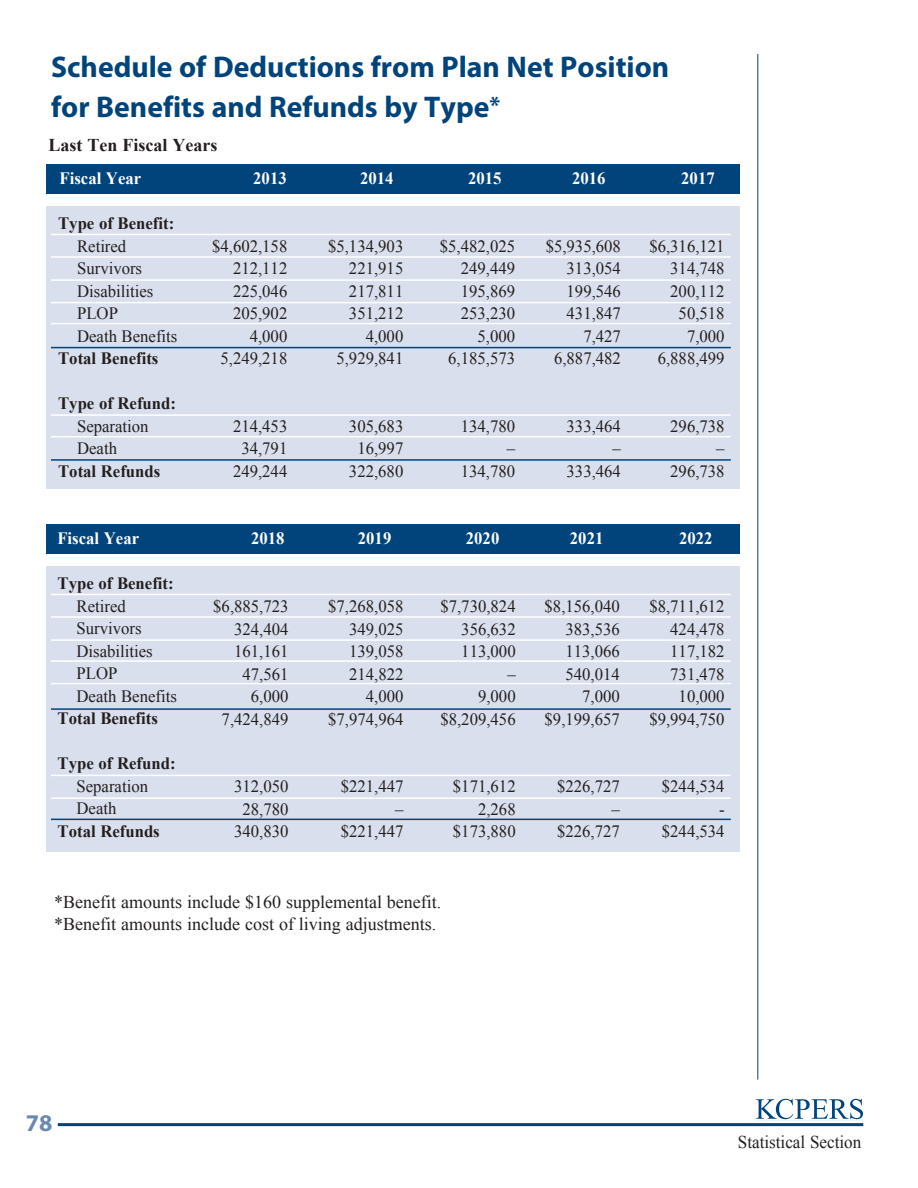
<style>
.page{position:relative;width:918px;height:1188px;background:#fff}
.page>*{position:absolute;margin:0;border:0;box-sizing:border-box;transform-origin:0 0}
.t1{font:700 30px/40.5px "Myriad Pro";color:#00447b}
.t2{font:700 24px "Myriad Pro";color:#6988b2}
.t3{font:18px "Times New Roman";color:#231f20}
.t4{font:18px "Times New Roman";color:#231f20;scale:.95 1}
.t5{font:700 18px "Times New Roman";color:#231f20}
.t6{font:17.25px "Times New Roman";color:#231f20}
.t7{font:700 17.25px "Times New Roman";color:#231f20}
.t8{font:700 17.25px "Times New Roman";color:#fff}
.s1{font-size:24px}
</style>
<div class="page">
<svg style="left:756px;top:1099px;width:107px;height:20px"></svg>
<hr style="left:756px;top:1121px;width:107px;height:1px;background:#00447b">
<hr style="left:58px;top:1123px;width:805px;height:3px;background:#00447b">
<hr style="left:757px;top:54px;width:1px;height:1026px;background:#00447b">
<div style="left:47px;top:524px;width:693px;height:30px;background:#00447b"></div>
<div style="left:47px;top:566px;width:693px;height:285px;background:#d9dfec"></div>
<hr style="left:51px;top:594px;width:680px;height:1px;background:#fff">
<hr style="left:51px;top:616px;width:680px;height:2px;background:#fff">
<hr style="left:51px;top:639px;width:680px;height:2px;background:#fff">
<div style="left:47px;top:164px;width:693px;height:30px;background:#00447b"></div>
<div style="left:47px;top:206px;width:693px;height:283px;background:#d9dfec"></div>
<hr style="left:51px;top:234px;width:680px;height:1px;background:#fff">
<hr style="left:51px;top:256px;width:680px;height:2px;background:#fff">
<hr style="left:51px;top:279px;width:680px;height:2px;background:#fff">
<hr style="left:51px;top:302px;width:680px;height:1px;background:#fff">
<hr style="left:51px;top:323px;width:680px;height:1px;background:#fff">
<hr style="left:51px;top:347px;width:680px;height:1px;background:#00447b">
<hr style="left:51px;top:414px;width:680px;height:2px;background:#fff">
<hr style="left:51px;top:436px;width:680px;height:1px;background:#fff">
<hr style="left:51px;top:459px;width:680px;height:2px;background:#00447b">
<hr style="left:51px;top:660px;width:680px;height:2px;background:#fff">
<hr style="left:51px;top:683px;width:680px;height:1px;background:#fff">
<hr style="left:51px;top:708px;width:680px;height:2px;background:#00447b">
<hr style="left:51px;top:775px;width:680px;height:1px;background:#fff">
<hr style="left:51px;top:797px;width:680px;height:2px;background:#fff">
<hr style="left:51px;top:819px;width:680px;height:1px;background:#00447b">
<p class="t1" style="left:51px;top:46px;width:620px">Schedule of Deductions from Plan Net Position for Benefits and Refunds by Type<span class="s1">*</span></p>
<p class="t5" style="left:49px;top:133px;width:170px">Last Ten Fiscal Years</p>
<p class="t8" style="left:60px;top:167px;width:83px">Fiscal Year</p>
<p class="t8" style="left:253px;top:167px;width:35px">2013</p>
<p class="t8" style="left:360px;top:167px;width:35px">2014</p>
<p class="t8" style="left:468px;top:167px;width:35px">2015</p>
<p class="t8" style="left:572px;top:167px;width:35px">2016</p>
<p class="t8" style="left:681px;top:167px;width:35px">2017</p>
<p class="t7" style="left:58px;top:211px;width:118px">Type of Benefit:</p>
<p class="t6" style="left:77px;top:234px;width:51px">Retired</p>
<p class="t6" style="left:77px;top:257px;width:67px">Survivors</p>
<p class="t6" style="left:77px;top:279px;width:78px">Disabilities</p>
<p class="t6" style="left:77px;top:302px;width:42px">PLOP</p>
<p class="t6" style="left:77px;top:324px;width:102px">Death Benefits</p>
<p class="t7" style="left:58px;top:346px;width:102px">Total Benefits</p>
<p class="t7" style="left:58px;top:391px;width:119px">Type of Refund:</p>
<p class="t6" style="left:77px;top:414px;width:73px">Separation</p>
<p class="t6" style="left:77px;top:437px;width:41px">Death</p>
<p class="t7" style="left:58px;top:459px;width:104px">Total Refunds</p>
<p class="t6" style="left:212px;top:234px;width:77px">$4,602,158</p>
<p class="t6" style="left:233px;top:257px;width:56px">212,112</p>
<p class="t6" style="left:233px;top:279px;width:56px">225,046</p>
<p class="t6" style="left:233px;top:302px;width:56px">205,902</p>
<p class="t6" style="left:250px;top:324px;width:39px">4,000</p>
<p class="t6" style="left:220px;top:347px;width:68px">5,249,218</p>
<p class="t6" style="left:233px;top:414px;width:56px">214,453</p>
<p class="t6" style="left:241px;top:437px;width:48px">34,791</p>
<p class="t6" style="left:233px;top:459px;width:56px">249,244</p>
<p class="t6" style="left:328px;top:234px;width:77px">$5,134,903</p>
<p class="t6" style="left:349px;top:257px;width:56px">221,915</p>
<p class="t6" style="left:349px;top:279px;width:56px">217,811</p>
<p class="t6" style="left:349px;top:302px;width:56px">351,212</p>
<p class="t6" style="left:366px;top:324px;width:39px">4,000</p>
<p class="t6" style="left:336px;top:347px;width:68px">5,929,841</p>
<p class="t6" style="left:349px;top:414px;width:56px">305,683</p>
<p class="t6" style="left:357px;top:437px;width:48px">16,997</p>
<p class="t6" style="left:349px;top:459px;width:56px">322,680</p>
<p class="t6" style="left:440px;top:234px;width:77px">$5,482,025</p>
<p class="t6" style="left:461px;top:257px;width:56px">249,449</p>
<p class="t6" style="left:461px;top:279px;width:56px">195,869</p>
<p class="t6" style="left:461px;top:302px;width:56px">253,230</p>
<p class="t6" style="left:478px;top:324px;width:39px">5,000</p>
<p class="t6" style="left:448px;top:347px;width:68px">6,185,573</p>
<p class="t6" style="left:461px;top:414px;width:56px">134,780</p>
<p class="t6" style="left:507px;top:437px;width:10px">–</p>
<p class="t6" style="left:461px;top:459px;width:56px">134,780</p>
<p class="t6" style="left:546px;top:234px;width:77px">$5,935,608</p>
<p class="t6" style="left:567px;top:257px;width:56px">313,054</p>
<p class="t6" style="left:567px;top:279px;width:56px">199,546</p>
<p class="t6" style="left:567px;top:302px;width:56px">431,847</p>
<p class="t6" style="left:583px;top:324px;width:39px">7,427</p>
<p class="t6" style="left:554px;top:347px;width:68px">6,887,482</p>
<p class="t6" style="left:567px;top:414px;width:56px">333,464</p>
<p class="t6" style="left:613px;top:437px;width:10px">–</p>
<p class="t6" style="left:567px;top:459px;width:56px">333,464</p>
<p class="t6" style="left:649px;top:234px;width:77px">$6,316,121</p>
<p class="t6" style="left:670px;top:257px;width:56px">314,748</p>
<p class="t6" style="left:670px;top:279px;width:56px">200,112</p>
<p class="t6" style="left:679px;top:302px;width:48px">50,518</p>
<p class="t6" style="left:687px;top:324px;width:39px">7,000</p>
<p class="t6" style="left:658px;top:347px;width:68px">6,888,499</p>
<p class="t6" style="left:670px;top:414px;width:56px">296,738</p>
<p class="t6" style="left:716px;top:437px;width:10px">–</p>
<p class="t6" style="left:670px;top:459px;width:56px">296,738</p>
<p class="t8" style="left:57px;top:526px;width:83px">Fiscal Year</p>
<p class="t8" style="left:251px;top:526px;width:35px">2018</p>
<p class="t8" style="left:358px;top:526px;width:35px">2019</p>
<p class="t8" style="left:466px;top:526px;width:35px">2020</p>
<p class="t8" style="left:570px;top:526px;width:35px">2021</p>
<p class="t8" style="left:679px;top:526px;width:35px">2022</p>
<p class="t7" style="left:58px;top:572px;width:118px">Type of Benefit:</p>
<p class="t6" style="left:77px;top:595px;width:51px">Retired</p>
<p class="t6" style="left:77px;top:617px;width:67px">Survivors</p>
<p class="t6" style="left:77px;top:640px;width:78px">Disabilities</p>
<p class="t6" style="left:77px;top:662px;width:42px">PLOP</p>
<p class="t6" style="left:77px;top:685px;width:102px">Death Benefits</p>
<p class="t7" style="left:58px;top:707px;width:102px">Total Benefits</p>
<p class="t7" style="left:58px;top:752px;width:119px">Type of Refund:</p>
<p class="t6" style="left:77px;top:775px;width:73px">Separation</p>
<p class="t6" style="left:77px;top:797px;width:41px">Death</p>
<p class="t7" style="left:58px;top:819px;width:104px">Total Refunds</p>
<p class="t6" style="left:213px;top:595px;width:77px">$6,885,723</p>
<p class="t6" style="left:234px;top:617px;width:56px">324,404</p>
<p class="t6" style="left:234px;top:640px;width:56px">161,161</p>
<p class="t6" style="left:243px;top:662px;width:48px">47,561</p>
<p class="t6" style="left:251px;top:685px;width:39px">6,000</p>
<p class="t6" style="left:222px;top:707px;width:68px">7,424,849</p>
<p class="t6" style="left:234px;top:775px;width:56px">312,050</p>
<p class="t6" style="left:243px;top:797px;width:48px">28,780</p>
<p class="t6" style="left:234px;top:820px;width:56px">340,830</p>
<p class="t6" style="left:328px;top:595px;width:77px">$7,268,058</p>
<p class="t6" style="left:349px;top:617px;width:56px">349,025</p>
<p class="t6" style="left:349px;top:640px;width:56px">139,058</p>
<p class="t6" style="left:349px;top:662px;width:56px">214,822</p>
<p class="t6" style="left:366px;top:685px;width:39px">4,000</p>
<p class="t6" style="left:328px;top:707px;width:77px">$7,974,964</p>
<p class="t6" style="left:341px;top:775px;width:64px">$221,447</p>
<p class="t6" style="left:395px;top:797px;width:10px">–</p>
<p class="t6" style="left:341px;top:820px;width:64px">$221,447</p>
<p class="t6" style="left:440px;top:595px;width:77px">$7,730,824</p>
<p class="t6" style="left:461px;top:617px;width:56px">356,632</p>
<p class="t6" style="left:461px;top:640px;width:56px">113,000</p>
<p class="t6" style="left:507px;top:662px;width:10px">–</p>
<p class="t6" style="left:478px;top:685px;width:39px">9,000</p>
<p class="t6" style="left:440px;top:707px;width:77px">$8,209,456</p>
<p class="t6" style="left:453px;top:775px;width:64px">$171,612</p>
<p class="t6" style="left:478px;top:797px;width:39px">2,268</p>
<p class="t6" style="left:453px;top:820px;width:64px">$173,880</p>
<p class="t3" style="left:54px;top:890px;width:389px">*Benefit amounts include $160 supplemental benefit.</p>
<p class="t3" style="left:54px;top:912px;width:384px">*Benefit amounts include cost of living adjustments.</p>
<p class="t6" style="left:545px;top:595px;width:77px">$8,156,040</p>
<p class="t6" style="left:566px;top:617px;width:56px">383,536</p>
<p class="t6" style="left:566px;top:640px;width:56px">113,066</p>
<p class="t6" style="left:566px;top:662px;width:56px">540,014</p>
<p class="t6" style="left:582px;top:685px;width:39px">7,000</p>
<p class="t6" style="left:545px;top:707px;width:77px">$9,199,657</p>
<p class="t6" style="left:557px;top:775px;width:64px">$226,727</p>
<p class="t6" style="left:612px;top:797px;width:10px">–</p>
<p class="t6" style="left:557px;top:820px;width:64px">$226,727</p>
<p class="t6" style="left:649px;top:595px;width:77px">$8,711,612</p>
<p class="t6" style="left:670px;top:617px;width:56px">424,478</p>
<p class="t6" style="left:670px;top:640px;width:56px">117,182</p>
<p class="t6" style="left:670px;top:662px;width:56px">731,478</p>
<p class="t6" style="left:679px;top:685px;width:48px">10,000</p>
<p class="t6" style="left:649px;top:707px;width:77px">$9,994,750</p>
<p class="t6" style="left:662px;top:775px;width:64px">$244,534</p>
<p class="t6" style="left:719px;top:797px;width:7px">-</p>
<p class="t6" style="left:662px;top:820px;width:64px">$244,534</p>
<p class="t2" style="left:26px;top:1107px;width:28px">78</p>
<p class="t4" style="left:738px;top:1129px;width:131px">Statistical Section</p>
</div>
